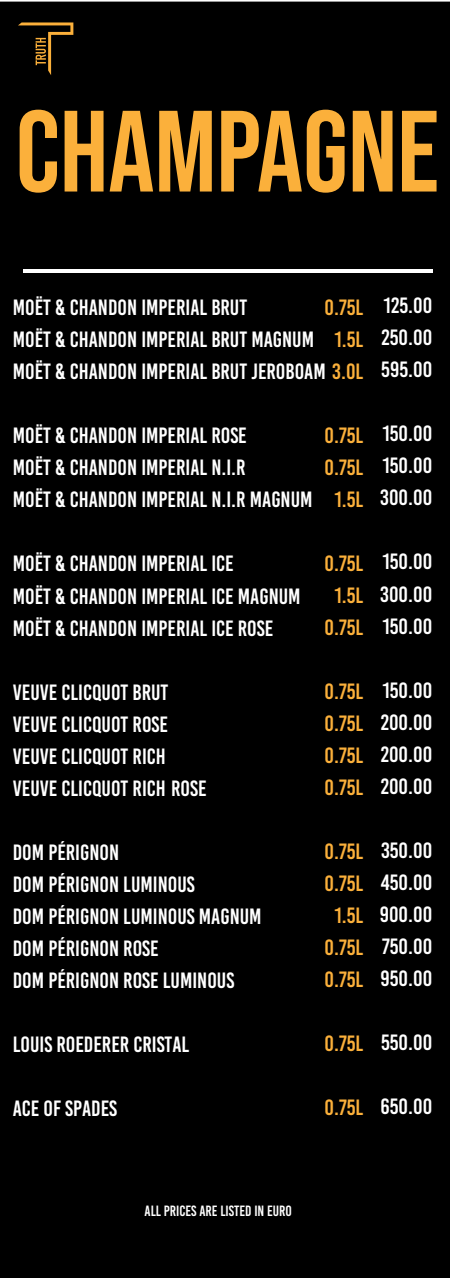
<style>
.page{position:relative;width:450px;height:1279px;background:#fff}
.page>*{position:absolute;margin:0;border:0;box-sizing:border-box;transform-origin:0 0}
.t1{font:115.28px "Bebas Neue";color:#fbb03b}
.t2{font:22px/32px "Bebas Kai";color:#fff;text-align:justify}
.t3{font:22px/32px "Bebas Kai";color:#fbb03b;text-align:center}
.t4{font:14.8px "Bebas Kai";color:#fff}
.s1{color:#fbb03b}
</style>
<div class="page">
<div style="left:0;top:2px;width:450px;height:1275px;background:#000"></div>
<hr style="left:0;top:1277px;width:450px;height:1px;background:#000">
<hr style="left:23px;top:270px;width:409px;height:3px;background:#fff">
<svg style="left:18px;top:22px;width:55px;height:53px"></svg>
<h1 class="t1" style="left:16px;top:86px;width:425px">CHAMPAGNE</h1>
<p class="t2" style="left:13px;top:292px;width:303px">MOËT &amp; CHANDON IMPERIAL BRUT<br>MOËT &amp; CHANDON IMPERIAL BRUT MAGNUM</p>
<p class="t2" style="left:13px;top:291px;width:352px;line-height:32.3px;text-align:right"><span class="s1">0.75L<br>1.5L<br></span>MOËT &amp; CHANDON IMPERIAL BRUT JEROBOAM <span class="s1">3.0L</span></p>
<p class="t2" style="left:381px;top:290px;width:52px">125.00<br>250.00<br>595.00</p>
<p class="t2" style="left:13px;top:420px;width:301px;text-align:left">MOËT &amp; CHANDON IMPERIAL ROSE<br>MOËT &amp; CHANDON IMPERIAL N.I.R<br>MOËT &amp; CHANDON IMPERIAL N.I.R MAGNUM</p>
<p class="t3" style="left:325px;top:419px;width:40px">0.75L<br>0.75L<br>1.5L</p>
<p class="t2" style="left:380px;top:418px;width:53px">150.00<br>150.00<br>300.00</p>
<p class="t2" style="left:13px;top:548px;width:289px;text-align:left">MOËT &amp; CHANDON IMPERIAL ICE<br>MOËT &amp; CHANDON IMPERIAL ICE MAGNUM<br>MOËT &amp; CHANDON IMPERIAL ICE ROSE</p>
<p class="t3" style="left:325px;top:547px;width:40px">0.75L<br>1.5L<br>0.75L</p>
<p class="t2" style="left:380px;top:546px;width:53px">150.00<br>300.00<br>150.00</p>
<p class="t2" style="left:13px;top:676px;width:195px;text-align:left">VEUVE CLICQUOT BRUT<br>VEUVE CLICQUOT ROSE<br>VEUVE CLICQUOT RICH<br>VEUVE CLICQUOT RICH ROSE</p>
<p class="t2" style="left:13px;top:836px;width:250px;text-align:left">DOM PÉRIGNON<br>DOM PÉRIGNON LUMINOUS<br>DOM PÉRIGNON LUMINOUS MAGNUM<br>DOM PÉRIGNON ROSE<br>DOM PÉRIGNON ROSE LUMINOUS</p>
<p class="t3" style="left:325px;top:675px;width:40px;text-align:justify">0.75L 0.75L 0.75L 0.75L</p>
<p class="t2" style="left:381px;top:674px;width:53px">150.00<br>200.00<br>200.00<br>200.00</p>
<p class="t3" style="left:325px;top:835px;width:40px">0.75L<br>0.75L<br>1.5L<br>0.75L<br>0.75L</p>
<p class="t2" style="left:380px;top:834px;width:54px">350.00<br>450.00<br>900.00<br>750.00<br>950.00</p>
<p class="t2" style="left:13px;top:1028px;width:178px">LOUIS ROEDERER CRISTAL</p>
<p class="t3" style="left:325px;top:1027px;width:40px">0.75L</p>
<p class="t2" style="left:381px;top:1026px;width:53px">550.00</p>
<p class="t2" style="left:13px;top:1092px;width:106px">ACE OF SPADES</p>
<p class="t3" style="left:325px;top:1091px;width:40px">0.75L</p>
<p class="t2" style="left:381px;top:1090px;width:53px">650.00</p>
<p class="t4" style="left:145px;top:1202px;width:149px">ALL PRICES ARE LISTED IN EURO</p>
</div>
